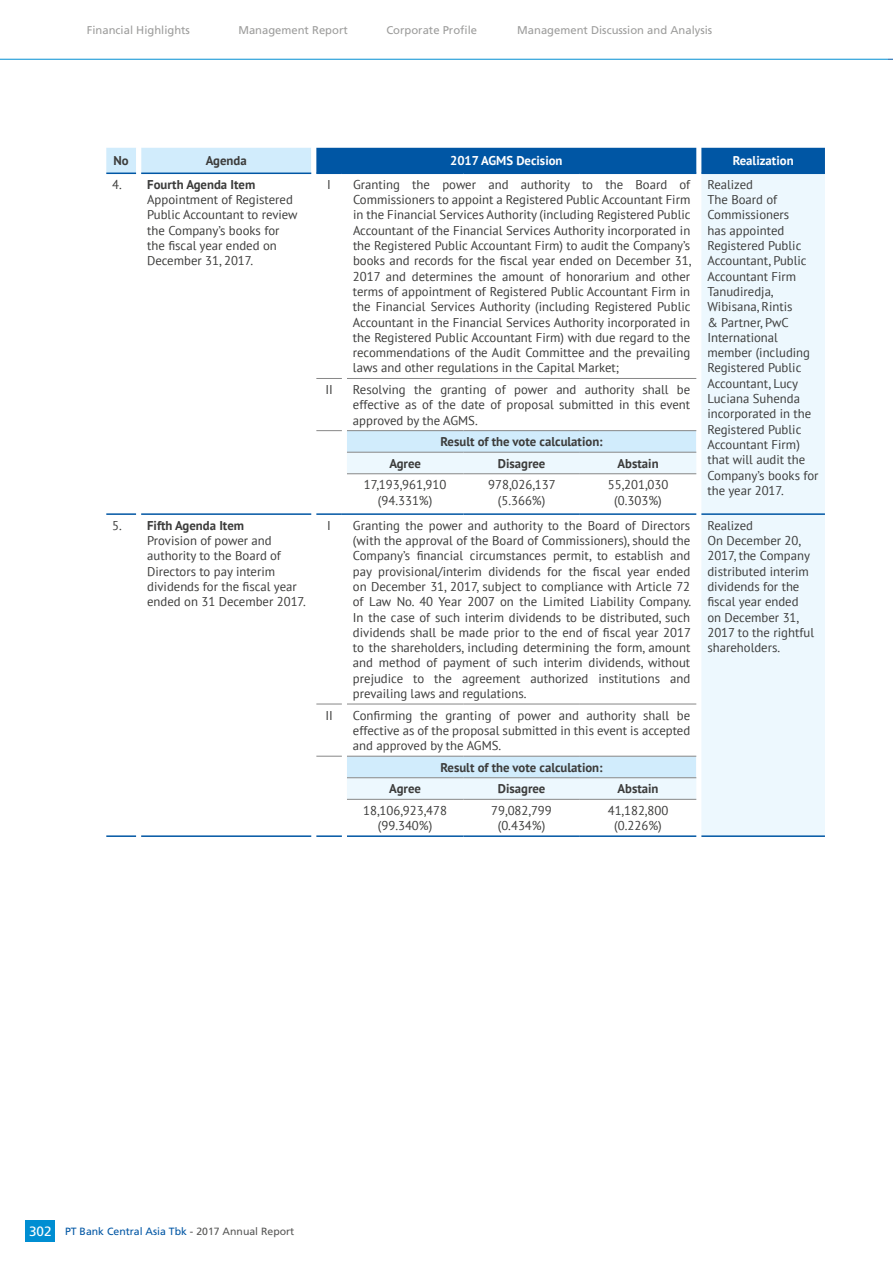
<style>
.page{position:relative;width:893px;height:1263px;background:#fff}
.page>*{position:absolute;margin:0;border:0;box-sizing:border-box;transform-origin:0 0}
.t1{font:12.75px/15.3px "PT Sans";color:#3c3c3b;text-align:center}
.t2{font:700 12.75px "PT Sans";color:#3c3c3b}
.t3{font:700 12.75px "PT Sans";color:#fff}
.t4{font:11.25px "Frutiger";color:#9d9d9c}
.t5{font:10.5px "Frutiger";color:#0056a4}
.s1{font-weight:700}
.s2{font-size:13.5px;color:#fff}
.s3{color:#3c3c3b}
.s4{color:#575756}
</style>
<div class="page">
<div style="left:26px;top:1220px;width:29px;height:22px;background:#008ed2"></div>
<svg style="left:136px;top:148px;width:206px;height:688px"></svg>
<svg style="left:347px;top:174px;width:478px;height:662px"></svg>
<hr style="left:141px;top:173px;width:170px;height:1px;background:#0056a4">
<hr style="left:141px;top:513px;width:170px;height:2px;background:#0056a4">
<hr style="left:106px;top:835px;width:30px;height:2px;background:#0056a4">
<hr style="left:141px;top:835px;width:170px;height:2px;background:#0056a4">
<hr style="left:316px;top:835px;width:26px;height:2px;background:#0056a4">
<hr style="left:347px;top:835px;width:116px;height:2px;background:#0056a4">
<hr style="left:463px;top:835px;width:117px;height:2px;background:#0056a4">
<hr style="left:580px;top:835px;width:116px;height:2px;background:#0056a4">
<hr style="left:701px;top:835px;width:124px;height:2px;background:#0056a4">
<svg style="left:316px;top:378px;width:26px;height:1px"></svg>
<svg style="left:316px;top:430px;width:26px;height:1px"></svg>
<svg style="left:316px;top:704px;width:26px;height:1px"></svg>
<svg style="left:316px;top:756px;width:26px;height:1px"></svg>
<hr style="left:347px;top:378px;width:116px;height:1px;background:#878787">
<hr style="left:463px;top:378px;width:117px;height:1px;background:#878787">
<hr style="left:580px;top:378px;width:116px;height:1px;background:#878787">
<hr style="left:347px;top:430px;width:116px;height:1px;background:#878787">
<hr style="left:463px;top:430px;width:117px;height:1px;background:#878787">
<hr style="left:580px;top:430px;width:116px;height:1px;background:#878787">
<hr style="left:347px;top:452px;width:116px;height:1px;background:#878787">
<hr style="left:463px;top:452px;width:117px;height:1px;background:#878787">
<hr style="left:580px;top:452px;width:116px;height:1px;background:#878787">
<hr style="left:347px;top:473px;width:116px;height:1px;background:#878787">
<hr style="left:463px;top:473px;width:117px;height:1px;background:#878787">
<hr style="left:580px;top:473px;width:116px;height:1px;background:#878787">
<hr style="left:347px;top:704px;width:116px;height:1px;background:#878787">
<hr style="left:463px;top:704px;width:117px;height:1px;background:#878787">
<hr style="left:580px;top:704px;width:116px;height:1px;background:#878787">
<hr style="left:347px;top:756px;width:116px;height:1px;background:#878787">
<hr style="left:463px;top:756px;width:117px;height:1px;background:#878787">
<hr style="left:580px;top:756px;width:116px;height:1px;background:#878787">
<hr style="left:347px;top:777px;width:116px;height:1px;background:#878787">
<hr style="left:463px;top:777px;width:117px;height:1px;background:#878787">
<hr style="left:580px;top:777px;width:116px;height:1px;background:#878787">
<hr style="left:347px;top:799px;width:116px;height:1px;background:#878787">
<hr style="left:463px;top:799px;width:117px;height:1px;background:#878787">
<hr style="left:580px;top:799px;width:116px;height:1px;background:#878787">
<hr style="left:106px;top:173px;width:30px;height:1px;background:#0056a4">
<div style="left:316px;top:148px;width:509px;height:26px;background:#0056a4"></div>
<hr style="left:347px;top:173px;width:116px;height:1px;background:#0056a4">
<hr style="left:463px;top:173px;width:117px;height:1px;background:#0056a4">
<hr style="left:580px;top:173px;width:116px;height:1px;background:#0056a4">
<hr style="left:701px;top:173px;width:124px;height:1px;background:#0056a4">
<hr style="left:106px;top:513px;width:30px;height:2px;background:#0056a4">
<hr style="left:316px;top:513px;width:26px;height:2px;background:#0056a4">
<hr style="left:347px;top:513px;width:116px;height:2px;background:#0056a4">
<hr style="left:463px;top:513px;width:117px;height:2px;background:#0056a4">
<hr style="left:580px;top:513px;width:116px;height:2px;background:#0056a4">
<hr style="left:701px;top:513px;width:124px;height:2px;background:#0056a4">
<p class="t4" style="left:87px;top:24px;width:105px">Financial Highlights</p>
<p class="t4" style="left:238px;top:24px;width:111px">Management Report</p>
<p class="t4" style="left:386px;top:24px;width:92px">Corporate Profile</p>
<p class="t4" style="left:517px;top:24px;width:197px">Management Discussion and Analysis</p>
<p class="t2" style="left:114px;top:152px;width:17px">No</p>
<p class="t2" style="left:206px;top:152px;width:42px">Agenda</p>
<p class="t3" style="left:450px;top:152px;width:114px">2017 AGMS Decision</p>
<p class="t3" style="left:733px;top:152px;width:62px">Realization</p>
<p class="t1" style="left:147px;top:176px;width:152px;text-align:left;text-indent:-35px">4. <span class="s1">Fourth Agenda Item<br></span>Appointment of Registered<br>Public Accountant to review the Company’s books for the fiscal year ended on<br>December 31, 2017.</p>
<p class="t1" style="left:327px;top:176px;width:5px">I</p>
<p class="t1" style="left:353px;top:176px;width:340px;text-align:justify">Granting the power and authority to the Board of Commissioners to appoint a Registered Public Accountant Firm in the Financial Services Authority (including Registered Public Accountant of the Financial Services Authority incorporated in the Registered Public Accountant Firm) to audit the Company’s books and records for the fiscal year ended on December 31, 2017 and determines the amount of honorarium and other terms of appointment of Registered Public Accountant Firm in the Financial Services Authority (including Registered Public Accountant in the Financial Services Authority incorporated in the Registered Public Accountant Firm) with due regard to the recommendations of the Audit Committee and the prevailing laws and other regulations in the Capital Market;</p>
<p class="t1" style="left:707px;top:176px;width:113px;text-align:left">Realized<br>The Board of<br>Commissioners<br>has appointed<br>Registered Public<br>Accountant, Public<br>Accountant Firm<br>Tanudiredja,<br>Wibisana, Rintis<br>&amp; Partner, PwC<br>International member (including<br>Registered Public<br>Accountant, Lucy<br>Luciana Suhenda incorporated in the<br>Registered Public<br>Accountant Firm) that will audit the<br>Company’s books for the year 2017.</p>
<p class="t1" style="left:325px;top:382px;width:9px">II</p>
<p class="t1" style="left:353px;top:382px;width:339px;text-align:justify">Resolving the granting of power and authority shall be effective as of the date of proposal submitted in this event approved by the AGMS.</p>
<p class="t2" style="left:441px;top:433px;width:164px">Result of the vote calculation:</p>
<p class="t2" style="left:389px;top:455px;width:33px">Agree</p>
<p class="t2" style="left:498px;top:455px;width:49px">Disagree</p>
<p class="t2" style="left:617px;top:455px;width:43px">Abstain</p>
<p class="t1" style="left:364px;top:477px;width:84px">17,193,961,910 (94.331%)</p>
<p class="t1" style="left:488px;top:477px;width:69px">978,026,137 (5.366%)</p>
<p class="t1" style="left:608px;top:477px;width:62px">55,201,030 (0.303%)</p>
<p class="t1" style="left:147px;top:517px;width:160px;text-align:left;text-indent:-35px">5. <span class="s1">Fifth Agenda Item<br></span>Provision of power and authority to the Board of<br>Directors to pay interim dividends for the fiscal year ended on 31 December 2017.</p>
<p class="t1" style="left:327px;top:517px;width:5px">I</p>
<p class="t1" style="left:353px;top:517px;width:340px;text-align:justify">Granting the power and authority to the Board of Directors (with the approval of the Board of Commissioners), should the Company’s financial circumstances permit, to establish and pay provisional/interim dividends for the fiscal year ended on December 31, 2017, subject to compliance with Article 72 of Law No. 40 Year 2007 on the Limited Liability Company.<br>In the case of such interim dividends to be distributed, such dividends shall be made prior to the end of fiscal year 2017 to the shareholders, including determining the form, amount and method of payment of such interim dividends, without prejudice to the agreement authorized institutions and prevailing laws and regulations.</p>
<p class="t1" style="left:707px;top:517px;width:108px;text-align:left">Realized<br>On December 20,<br>2017, the Company distributed interim dividends for the fiscal year ended on December 31,<br>2017 to the rightful shareholders.</p>
<p class="t1" style="left:325px;top:707px;width:9px">II</p>
<p class="t1" style="left:353px;top:707px;width:339px;text-align:justify">Confirming the granting of power and authority shall be effective as of the proposal submitted in this event is accepted and approved by the AGMS.</p>
<p class="t2" style="left:440px;top:759px;width:164px">Result of the vote calculation:</p>
<p class="t2" style="left:389px;top:780px;width:33px">Agree</p>
<p class="t2" style="left:498px;top:780px;width:49px">Disagree</p>
<p class="t2" style="left:617px;top:780px;width:43px">Abstain</p>
<p class="t1" style="left:363px;top:802px;width:85px">18,106,923,478 (99.340%)</p>
<p class="t1" style="left:491px;top:802px;width:62px">79,082,799 (0.434%)</p>
<p class="t1" style="left:608px;top:802px;width:62px">41,182,800 (0.226%)</p>
<p class="t5" style="left:29px;top:1225px;width:267px"><span class="s2">302</span> PT Bank Central Asia Tbk <span class="s3">-</span> <span class="s4">2017 Annual Report</span></p>
</div>
